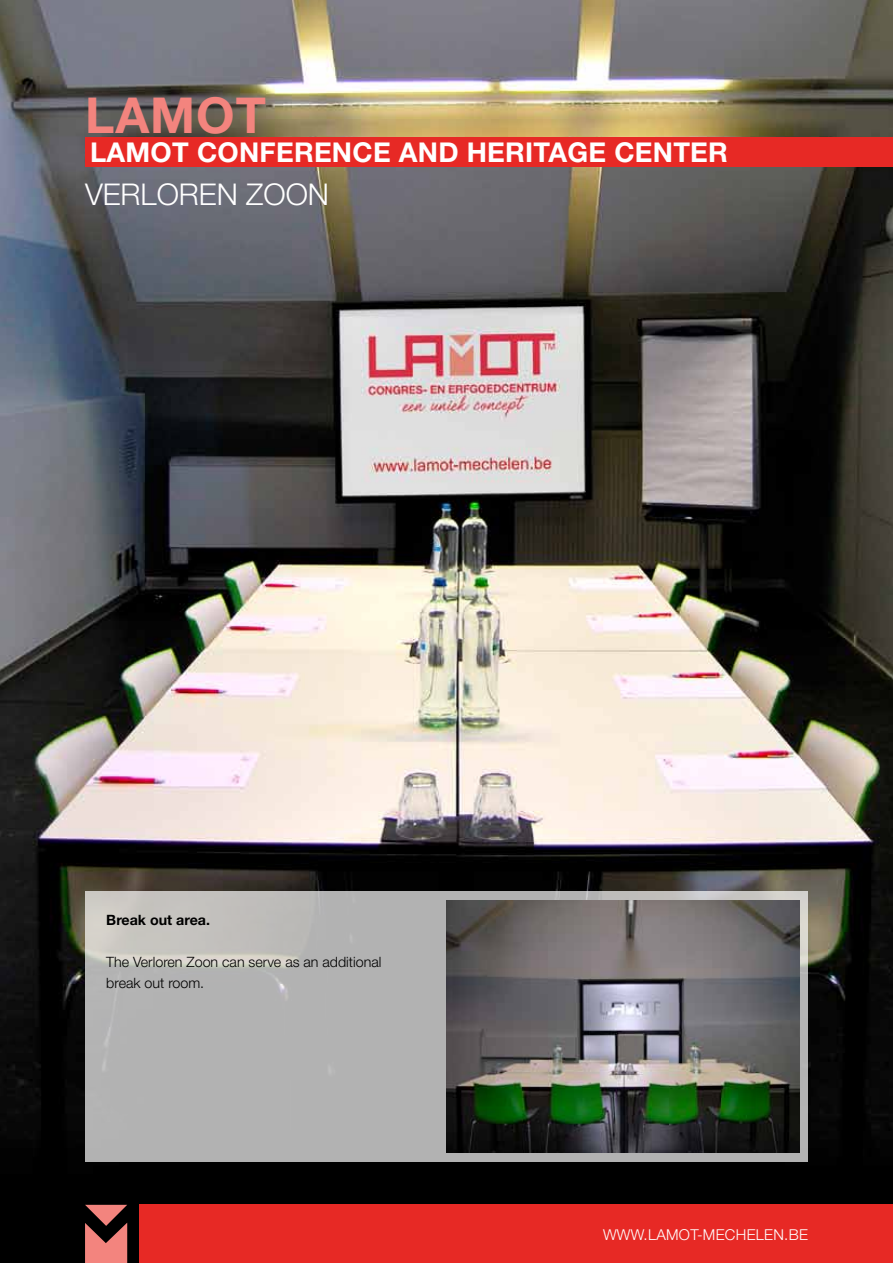
<style>
.page{position:relative;width:893px;height:1263px;background:#fff}
.page>*{position:absolute;margin:0;border:0;box-sizing:border-box;transform-origin:0 0}
.t1{font:700 49.5px "Helvetica Neue";letter-spacing:.02em;color:#f3847e}
.t2{font:300 30px "Helvetica Neue";color:#fff}
.t3{font:700 27.3px "Helvetica Neue";letter-spacing:.01em;color:#fff}
.t4{font:300 15px "Helvetica Neue";letter-spacing:.02em;color:#fff}
.t5{font:300 14.25px/21px "Helvetica Neue";color:#000}
.t6{font:700 14.25px "Helvetica Neue";color:#000}
</style>
<div class="page">
<img style="left:0;top:0;width:893px;height:1263px">
<svg style="left:85px;top:891px;width:723px;height:270px;background:#b5b4b4"></svg>
<img style="left:446px;top:901px;width:353px;height:251px">
<div style="left:139px;top:1205px;width:754px;height:58px;background:#e72925"></div>
<svg style="left:85px;top:1205px;width:42px;height:58px;background:#a95b57"></svg>
<div style="left:85px;top:137px;width:808px;height:29px;background:#e72925"></div>
<h1 class="t1" style="left:85px;top:85px;width:182px">LAMOT</h1>
<h3 class="t3" style="left:90px;top:135px;width:639px">LAMOT CONFERENCE AND HERITAGE CENTER</h3>
<h2 class="t2" style="left:85px;top:176px;width:245px">Verloren Zoon</h2>
<p class="t6" style="left:106px;top:911px;width:105px">BREAK OUT AREA.</p>
<p class="t5" style="left:106px;top:951px;width:277px">The Verloren Zoon can serve as an additional break out room.</p>
<p class="t4" style="left:603px;top:1226px;width:15px">www</p>
<p class="t4" style="left:644px;top:1226px;width:166px">.lamot-mechelen.be</p>
</div>
